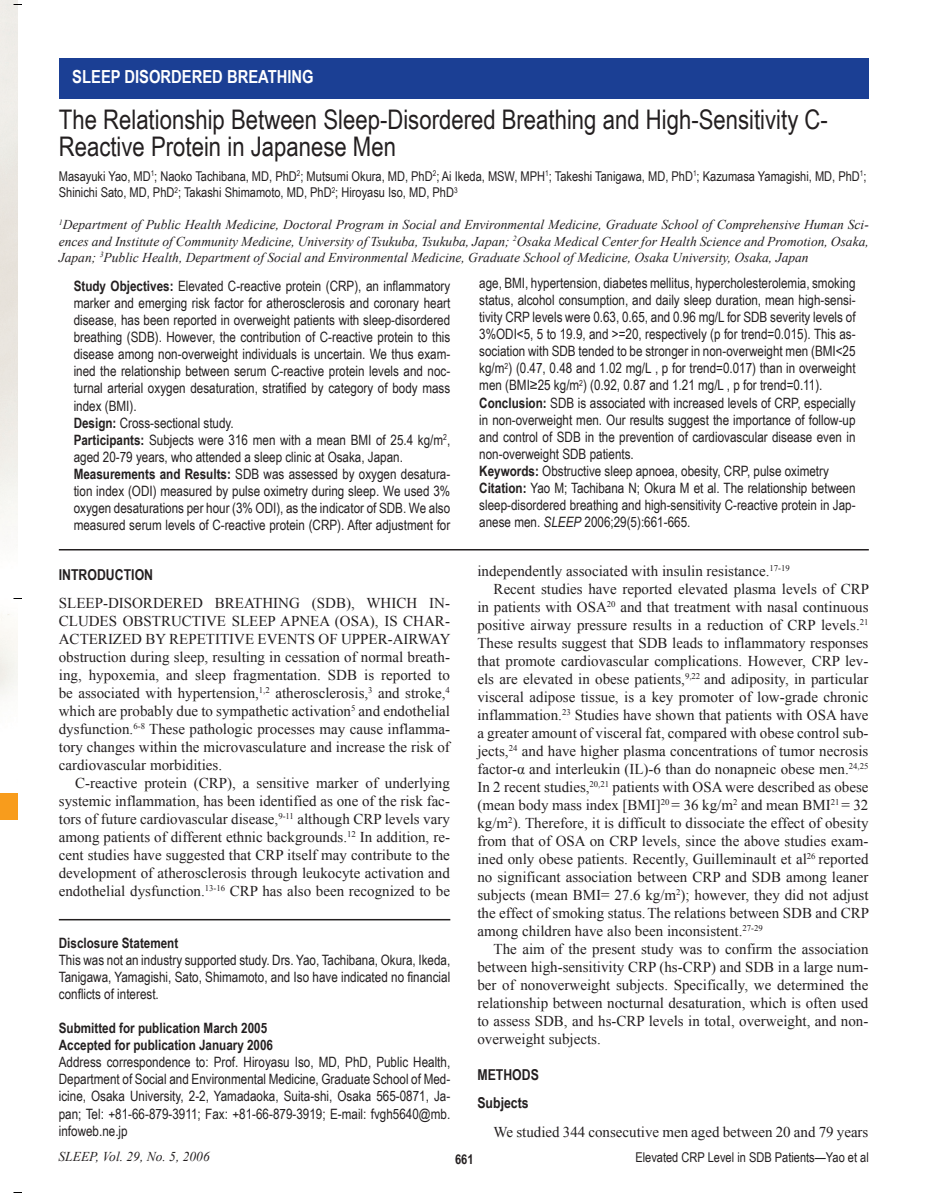
<style>
.page{position:relative;width:927px;height:1197px;background:#fff}
.page>*{position:absolute;margin:0;border:0;box-sizing:border-box;transform-origin:0 0}
.t1{font:27px/27px "Arial Narrow";color:#231f20}
.t2{font:700 18px "Arial Narrow";color:#fff}
.t3{font:15px/18px "Times New Roman";color:#231f20;text-align:justify}
.t4{font:700 15px/28.5px "Arial Narrow";color:#231f20}
.t5{font:14.25px/17.1px "Arial Narrow";color:#231f20;text-align:justify}
.t6{font:700 14.25px/17.1px "Arial Narrow";color:#231f20}
.t7{font:italic 13.5px/16.2px "Times New Roman";color:#231f20;text-align:justify}
.t8{font:13.5px/16.2px "Arial Narrow";color:#231f20}
.t9{font:700 13.5px "Arial Narrow";color:#231f20}
.s1{font-weight:700}
.s2{font-style:italic}
</style>
<div class="page">
<div style="left:59px;top:58px;width:810px;height:41px;background:#1b3f94"></div>
<hr style="left:59px;top:549px;width:810px;height:1px;background:#231f20">
<hr style="left:59px;top:919px;width:391px;height:1px;background:#231f20">
<svg style="left:0;top:0;width:22px;height:1193px"></svg>
<p class="t2" style="left:72px;top:63px;width:243px">SLEEP DISORDERED BREATHING</p>
<h1 class="t1" style="left:59px;top:105px;width:771px">The Relationship Between Sleep-Disordered Breathing and High-Sensitivity C-<br>Reactive Protein in Japanese Men</h1>
<p class="t8" style="left:59px;top:167px;width:809px">Masayuki Yao, MD<sup>1</sup>; Naoko Tachibana, MD, PhD<sup>2</sup>; Mutsumi Okura, MD, PhD<sup>2</sup>; Ai Ikeda, MSW, MPH<sup>1</sup>; Takeshi Tanigawa, MD, PhD<sup>1</sup>; Kazumasa Yamagishi, MD, PhD<sup>1</sup>;<br>Shinichi Sato, MD, PhD<sup>2</sup>; Takashi Shimamoto, MD, PhD<sup>2</sup>; Hiroyasu Iso, MD, PhD<sup>3</sup></p>
<p class="t7" style="left:59px;top:216px;width:811px"><sup>1</sup>Department of Public Health Medicine, Doctoral Program in Social and Environmental Medicine, Graduate School of Comprehensive Human Sci&shy;ences and Institute of Community Medicine, University of Tsukuba, Tsukuba, Japan; <sup>2</sup>Osaka Medical Center for Health Science and Promotion, Osaka, Japan; <sup>3</sup>Public Health, Department of Social and Environmental Medicine, Graduate School of Medicine, Osaka University, Osaka, Japan</p>
<p class="t5" style="left:74px;top:277px;width:378px;text-align:left"><span class="s1">Study Objectives:</span> Elevated C-reactive protein (CRP), an inflammatory marker and emerging risk factor for atherosclerosis and coronary heart disease, has been reported in overweight patients with sleep-disordered breathing (SDB). However, the contribution of C-reactive protein to this disease among non-overweight individuals is uncertain. We thus exam&shy;ined the relationship between serum C-reactive protein levels and noc&shy;turnal arterial oxygen desaturation, stratified by category of body mass index (BMI).<br><span class="s1">Design:</span> Cross-sectional study.<br><span class="s1">Participants:</span> Subjects were 316 men with a mean BMI of 25.4 kg/m<sup>2</sup>, aged 20-79 years, who attended a sleep clinic at Osaka, Japan.<br><span class="s1">Measurements and Results:</span> SDB was assessed by oxygen desatura&shy;tion index (ODI) measured by pulse oximetry during sleep. We used 3% oxygen desaturations per hour (3% ODI), as the indicator of SDB. We also measured serum levels of C-reactive protein (CRP). After adjustment for</p>
<p class="t5" style="left:479px;top:274px;width:378px;text-align:left">age, BMI, hypertension, diabetes mellitus, hypercholesterolemia, smoking status, alcohol consumption, and daily sleep duration, mean high-sensi&shy;tivity CRP levels were 0.63, 0.65, and 0.96 mg/L for SDB severity levels of 3%ODI&lt;5, 5 to 19.9, and &gt;=20, respectively (p for trend=0.015). This as&shy;sociation with SDB tended to be stronger in non-overweight men (BMI&lt;25 kg/m<sup>2</sup>) (0.47, 0.48 and 1.02 mg/L , p for trend=0.017) than in overweight men (BMI≥25 kg/m<sup>2</sup>) (0.92, 0.87 and 1.21 mg/L , p for trend=0.11).<br><span class="s1">Conclusion:</span> SDB is associated with increased levels of CRP, especially in non-overweight men. Our results suggest the importance of follow-up and control of SDB in the prevention of cardiovascular disease even in non-overweight SDB patients.<br><span class="s1">Keywords:</span> Obstructive sleep apnoea, obesity, CRP, pulse oximetry <span class="s1">Citation:</span> Yao M; Tachibana N; Okura M et al. The relationship between sleep-disordered breathing and high-sensitivity C-reactive protein in Jap&shy;anese men. <span class="s2">SLEEP</span> 2006;29(5):661-665.</p>
<p class="t4" style="left:59px;top:559px;width:96px">INTRODUCTION</p>
<p class="t3" style="left:59px;top:594px;width:393px">SLEEP-DISORDERED BREATHING (SDB), WHICH IN-CLUDES OBSTRUCTIVE SLEEP APNEA (OSA), IS CHAR-ACTERIZED BY REPETITIVE EVENTS OF UPPER-AIRWAY obstruction during sleep, resulting in cessation of normal breath&shy;ing, hypoxemia, and sleep fragmentation. SDB is reported to be associated with hypertension,<sup>1,2</sup> atherosclerosis,<sup>3</sup> and stroke,<sup>4 </sup>which are probably due to sympathetic activation<sup>5</sup> and endothelial dysfunction.<sup>6-8</sup> These pathologic processes may cause inflamma&shy;tory changes within the microvasculature and increase the risk of cardiovascular morbidities.</p>
<p class="t3" style="left:59px;top:774px;width:393px;text-indent:16px">C-reactive protein (CRP), a sensitive marker of underlying systemic inflammation, has been identified as one of the risk fac&shy;tors of future cardiovascular disease,<sup>9-11</sup> although CRP levels vary among patients of different ethnic backgrounds.<sup>12</sup> In addition, re&shy;cent studies have suggested that CRP itself may contribute to the development of atherosclerosis through leukocyte activation and endothelial dysfunction.<sup>13-16</sup> CRP has also been recognized to be</p>
<p class="t6" style="left:59px;top:933px;width:121px">Disclosure Statement</p>
<p class="t5" style="left:59px;top:951px;width:393px">This was not an industry supported study. Drs. Yao, Tachibana, Okura, Ikeda, Tanigawa, Yamagishi, Sato, Shimamoto, and Iso have indicated no financial conflicts of interest.</p>
<p class="t6" style="left:59px;top:1019px;width:216px">Submitted for publication March 2005<br>Accepted for publication January 2006</p>
<p class="t5" style="left:59px;top:1053px;width:393px">Address correspondence to: Prof. Hiroyasu Iso, MD, PhD, Public Health, Department of Social and Environmental Medicine, Graduate School of Med&shy;icine, Osaka University, 2-2, Yamadaoka, Suita-shi, Osaka 565-0871, Ja&shy;pan; Tel: +81-66-879-3911; Fax: +81-66-879-3919; E-mail: fvgh5640@mb. infoweb.ne.jp</p>
<p class="t3" style="left:477px;top:562px;width:314px">independently associated with insulin resistance.<sup>17-19</sup></p>
<p class="t3" style="left:494px;top:580px;width:377px">Recent studies have reported elevated plasma levels of CRP</p>
<p class="t3" style="left:477px;top:598px;width:393px">in patients with OSA<sup>20</sup> and that treatment with nasal continuous</p>
<p class="t3" style="left:477px;top:616px;width:393px">positive airway pressure results in a reduction of CRP levels.<sup>21</sup></p>
<p class="t3" style="left:477px;top:634px;width:393px">These results suggest that SDB leads to inflammatory responses</p>
<p class="t3" style="left:477px;top:652px;width:393px">that promote cardiovascular complications. However, CRP lev-</p>
<p class="t3" style="left:477px;top:670px;width:393px">els are elevated in obese patients,<sup>9,22</sup> and adiposity, in particular</p>
<p class="t3" style="left:477px;top:688px;width:393px">visceral adipose tissue, is a key promoter of low-grade chronic</p>
<p class="t3" style="left:477px;top:706px;width:393px">inflammation.<sup>23</sup> Studies have shown that patients with OSA have</p>
<p class="t3" style="left:477px;top:724px;width:393px">a greater amount of visceral fat, compared with obese control sub-</p>
<p class="t3" style="left:477px;top:742px;width:393px">jects,<sup>24</sup> and have higher plasma concentrations of tumor necrosis</p>
<p class="t3" style="left:477px;top:760px;width:393px">factor-α and interleukin (IL)-6 than do nonapneic obese men.<sup>24,25</sup></p>
<p class="t3" style="left:477px;top:778px;width:393px">In 2 recent studies,<sup>20,21</sup> patients with OSA were described as obese</p>
<p class="t3" style="left:477px;top:796px;width:393px">(mean body mass index [BMI]<sup>20</sup> = 36 kg/m<sup>2</sup> and mean BMI<sup>21</sup> = 32</p>
<p class="t3" style="left:477px;top:814px;width:393px">kg/m<sup>2</sup>). Therefore, it is difficult to dissociate the effect of obesity</p>
<p class="t3" style="left:477px;top:832px;width:393px">from that of OSA on CRP levels, since the above studies exam-</p>
<p class="t3" style="left:477px;top:850px;width:393px">ined only obese patients. Recently, Guilleminault et al<sup>26</sup> reported</p>
<p class="t3" style="left:477px;top:868px;width:393px">no significant association between CRP and SDB among leaner</p>
<p class="t3" style="left:477px;top:886px;width:393px">subjects (mean BMI= 27.6 kg/m<sup>2</sup>); however, they did not adjust</p>
<p class="t3" style="left:477px;top:904px;width:393px">the effect of smoking status.The relations between SDB and CRP</p>
<p class="t3" style="left:477px;top:922px;width:287px">among children have also been inconsistent.<sup>27-29</sup></p>
<p class="t3" style="left:494px;top:940px;width:376px">The aim of the present study was to confirm the association</p>
<p class="t3" style="left:477px;top:958px;width:393px">between high-sensitivity CRP (hs-CRP) and SDB in a large num-</p>
<p class="t3" style="left:477px;top:976px;width:393px">ber of nonoverweight subjects. Specifically, we determined the</p>
<p class="t3" style="left:477px;top:994px;width:393px">relationship between nocturnal desaturation, which is often used</p>
<p class="t3" style="left:477px;top:1012px;width:393px">to assess SDB, and hs-CRP levels in total, overweight, and non-</p>
<p class="t3" style="left:477px;top:1030px;width:125px">overweight subjects.</p>
<p class="t4" style="left:477px;top:1060px;width:63px">METHODS<br>Subjects</p>
<p class="t3" style="left:494px;top:1123px;width:376px">We studied 344 consecutive men aged between 20 and 79 years</p>
<p class="t7" style="left:58px;top:1148px;width:153px">SLEEP, Vol. 29, No. 5, 2006</p>
<p class="t9" style="left:455px;top:1149px;width:20px">661</p>
<p class="t8" style="left:635px;top:1148px;width:235px">Elevated CRP Level in SDB Patients—Yao et al</p>
</div>
